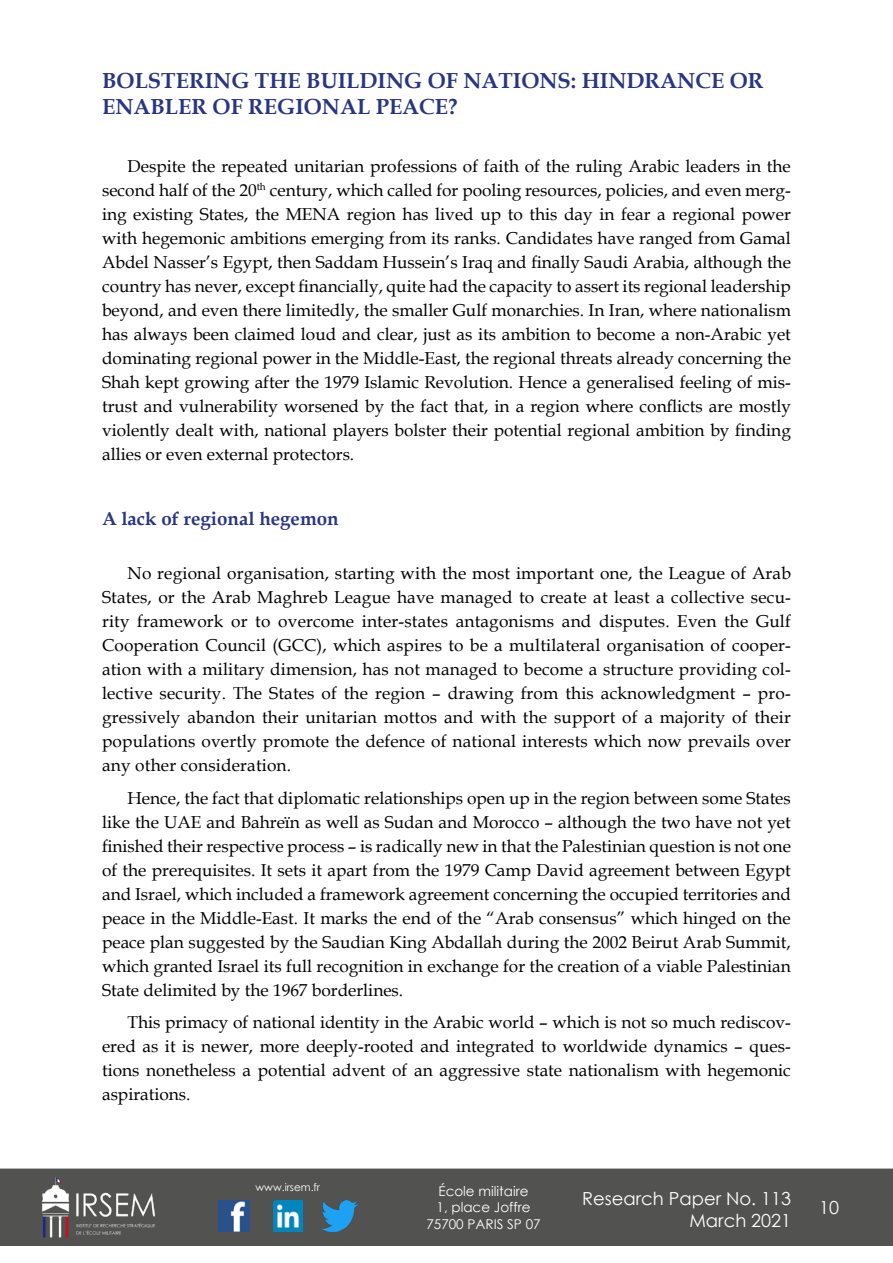
<style>
.page{position:relative;width:893px;height:1263px;background:#fff}
.page>*{position:absolute;margin:0;border:0;box-sizing:border-box;transform-origin:0 0}
.t1{font:700 21.75px/26.1px "Book Antiqua";color:#283583}
.t2{font:700 18.75px "Book Antiqua";color:#283583}
.t3{font:18px/21.6px "Century Gothic";color:#fff;text-align:right}
.t4{font:17.25px/24px "Book Antiqua";color:#000;text-align:justify}
.t5{font:13.5px/16.2px "Century Gothic";color:#fff;text-align:center}
.t6{font:10.5px "Century Gothic";color:#fff}
</style>
<div class="page">
<div style="left:0;top:1168px;width:893px;height:78px;background:#525251;border:2px solid #525251"></div>
<img style="left:39px;top:1169px;width:117px;height:76px">
<img style="left:322px;top:1200px;width:36px;height:32px">
<img style="left:218px;top:1200px;width:31px;height:32px">
<img style="left:274px;top:1200px;width:28px;height:32px">
<p class="t1" style="left:102px;top:68px;width:663px">BOLSTERING THE BUILDING OF NATIONS: HINDRANCE OR<br>ENABLER OF REGIONAL PEACE?</p>
<p class="t4" style="left:102px;top:154px;width:690px;text-indent:26px">Despite the repeated unitarian professions of faith of the ruling Arabic leaders in the second half of the 20<sup>th</sup> century, which called for pooling resources, policies, and even merg&shy;ing existing States, the MENA region has lived up to this day in fear a regional power with hegemonic ambitions emerging from its ranks. Candidates have ranged from Gamal Abdel Nasser’s Egypt, then Saddam Hussein’s Iraq and finally Saudi Arabia, although the country has never, except financially, quite had the capacity to assert its regional leadership beyond, and even there limitedly, the smaller Gulf monarchies. In Iran, where nationalism has always been claimed loud and clear, just as its ambition to become a non-Arabic yet dominating regional power in the Middle-East, the regional threats already concerning the Shah kept growing after the 1979 Islamic Revolution. Hence a generalised feeling of mis&shy;trust and vulnerability worsened by the fact that, in a region where conflicts are mostly violently dealt with, national players bolster their potential regional ambition by finding allies or even external protectors.</p>
<p class="t2" style="left:102px;top:506px;width:238px">A lack of regional hegemon</p>
<p class="t4" style="left:102px;top:561px;width:690px;text-indent:26px">No regional organisation, starting with the most important one, the League of Arab States, or the Arab Maghreb League have managed to create at least a collective secu&shy;rity framework or to overcome inter-states antagonisms and disputes. Even the Gulf Cooperation Council (GCC), which aspires to be a multilateral organisation of cooper&shy;ation with a military dimension, has not managed to become a structure providing col&shy;lective security. The States of the region – drawing from this acknowledgment – pro&shy;gressively abandon their unitarian mottos and with the support of a majority of their populations overtly promote the defence of national interests which now prevails over any other consideration.</p>
<p class="t4" style="left:102px;top:785px;width:690px;text-indent:26px">Hence, the fact that diplomatic relationships open up in the region between some States like the UAE and Bahreïn as well as Sudan and Morocco – although the two have not yet finished their respective process – is radically new in that the Palestinian question is not one of the prerequisites. It sets it apart from the 1979 Camp David agreement between Egypt and Israel, which included a framework agreement concerning the occupied territories and peace in the Middle-East. It marks the end of the “Arab consensus” which hinged on the peace plan suggested by the Saudian King Abdallah during the 2002 Beirut Arab Summit, which granted Israel its full recognition in exchange for the creation of a viable Palestinian State delimited by the 1967 borderlines.</p>
<p class="t4" style="left:102px;top:1010px;width:690px;text-indent:26px">This primacy of national identity in the Arabic world – which is not so much rediscov&shy;ered as it is newer, more deeply-rooted and integrated to worldwide dynamics – ques&shy;tions nonetheless a potential advent of an aggressive state nationalism with hegemonic aspirations.</p>
<p class="t6" style="left:256px;top:1179px;width:66px">www.irsem.fr</p>
<p class="t5" style="left:426px;top:1183px;width:116px">École militaire<br>1, place Joffre<br>75700 PARIS SP 07</p>
<p class="t3" style="left:582px;top:1187px;width:210px">Research Paper No. 113<br>March 2021</p>
<p class="t3" style="left:819px;top:1196px;width:21px">10</p>
</div>
